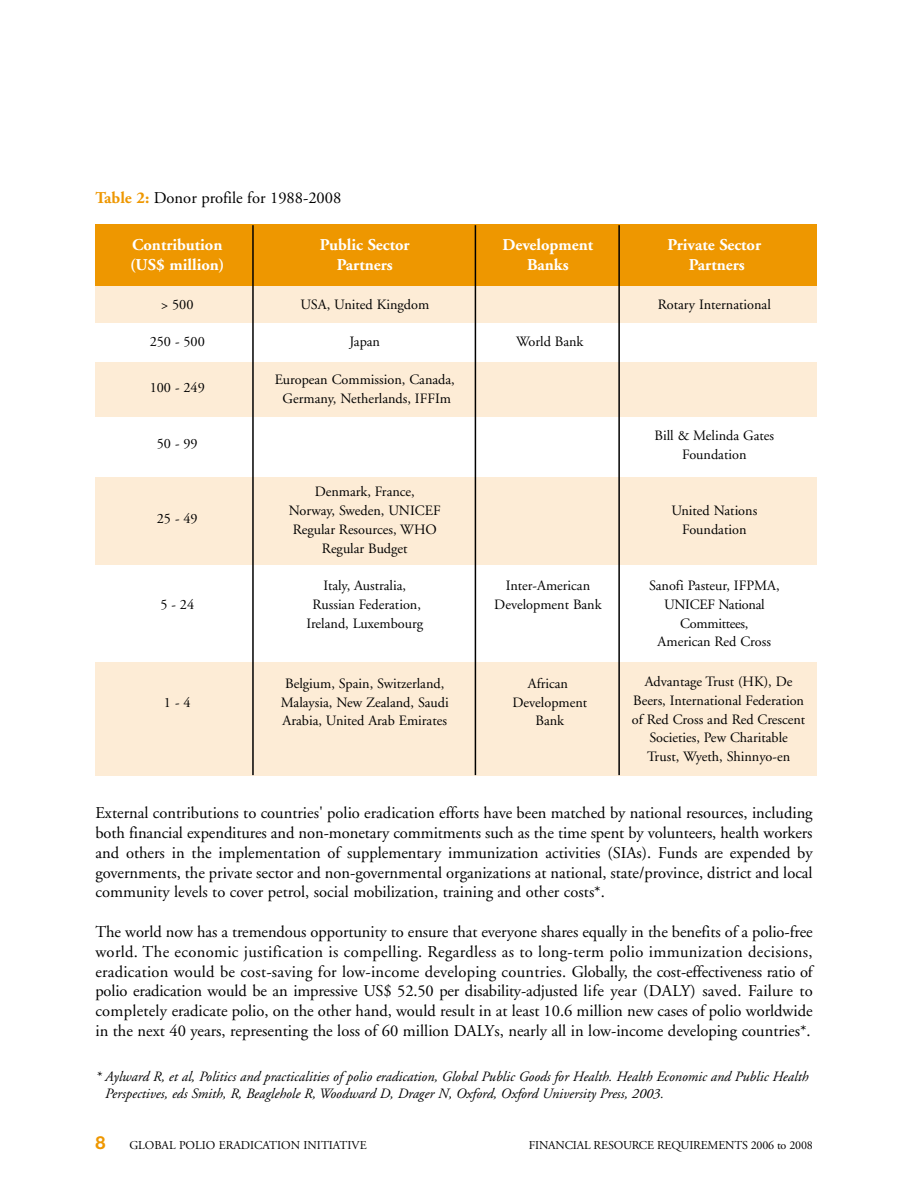
<style>
.page{position:relative;width:918px;height:1188px;background:#fff}
.page>*{position:absolute;margin:0;border:0;box-sizing:border-box;transform-origin:0 0}
.t1{font:700 18px "Helvetica Neue";color:#ee9700}
.t2{font:16.5px/19.8px "Adobe Garamond";color:#000;text-align:justify}
.t3{font:700 16.5px "Adobe Garamond";color:#fff}
.t4{font:14.25px/18.8px "Adobe Garamond";color:#000;text-align:center}
.t5{font:italic 14.25px/17.1px "Adobe Garamond";color:#000}
.t6{font:14.25px "Adobe Garamond";letter-spacing:-.02em;color:#000}
.t7{font:12px "Adobe Garamond";letter-spacing:-.015em;color:#000}
.s1{font-weight:700;color:#ee9700}
</style>
<div class="page">
<div style="left:95px;top:286px;width:721px;height:37px;background:#fdecd6"></div>
<div style="left:95px;top:225px;width:721px;height:61px;background:#ee9700"></div>
<div style="left:95px;top:362px;width:721px;height:54px;background:#fdecd6"></div>
<div style="left:95px;top:477px;width:721px;height:88px;background:#fdecd6"></div>
<div style="left:95px;top:663px;width:721px;height:113px;background:#fdecd6"></div>
<hr style="left:252px;top:225px;width:2px;height:550px;background:#000">
<hr style="left:475px;top:225px;width:1px;height:550px;background:#000">
<hr style="left:618px;top:225px;width:2px;height:550px;background:#000">
<p class="t2" style="left:95px;top:190px;width:247px"><span class="s1">Table 2:</span> Donor profile for 1988-2008</p>
<p class="t3" style="left:132px;top:239px;width:92px">Contribution</p>
<p class="t3" style="left:320px;top:239px;width:91px">Public Sector</p>
<p class="t3" style="left:503px;top:239px;width:92px">Development</p>
<p class="t3" style="left:667px;top:239px;width:95px">Private Sector</p>
<p class="t3" style="left:130px;top:258px;width:96px">(US$ million)</p>
<p class="t3" style="left:337px;top:258px;width:58px">Partners</p>
<p class="t3" style="left:527px;top:258px;width:43px">Banks</p>
<p class="t3" style="left:689px;top:258px;width:58px">Partners</p>
<p class="t4" style="left:161px;top:296px;width:34px">&gt; 500</p>
<p class="t4" style="left:300px;top:296px;width:130px">USA, United Kingdom</p>
<p class="t4" style="left:658px;top:296px;width:115px">Rotary International</p>
<p class="t4" style="left:150px;top:334px;width:57px">250 - 500</p>
<p class="t4" style="left:349px;top:334px;width:32px">Japan</p>
<p class="t4" style="left:516px;top:334px;width:69px">World Bank</p>
<p class="t4" style="left:150px;top:379px;width:57px">100 - 249</p>
<p class="t4" style="left:275px;top:371px;width:182px">European Commission, Canada,<br>Germany, Netherlands, IFFIm</p>
<p class="t4" style="left:157px;top:435px;width:42px">50 - 99</p>
<p class="t4" style="left:655px;top:427px;width:121px">Bill &amp; Melinda Gates<br>Foundation</p>
<p class="t4" style="left:315px;top:484px;width:102px">Denmark, France,</p>
<p class="t4" style="left:157px;top:510px;width:42px">25 - 49</p>
<p class="t4" style="left:289px;top:502px;width:154px">Norway, Sweden, UNICEF</p>
<p class="t4" style="left:671px;top:502px;width:87px">United Nations</p>
<p class="t4" style="left:293px;top:521px;width:146px">Regular Resources, WHO</p>
<p class="t4" style="left:682px;top:521px;width:66px">Foundation</p>
<p class="t4" style="left:322px;top:540px;width:87px">Regular Budget</p>
<p class="t4" style="left:324px;top:577px;width:84px">Italy, Australia,</p>
<p class="t4" style="left:506px;top:577px;width:86px">Inter-American</p>
<p class="t4" style="left:649px;top:577px;width:132px">Sanofi Pasteur, IFPMA,</p>
<p class="t4" style="left:160px;top:596px;width:35px">5 - 24</p>
<p class="t4" style="left:312px;top:596px;width:110px">Russian Federation,</p>
<p class="t4" style="left:494px;top:596px;width:109px">Development Bank</p>
<p class="t6" style="left:664px;top:598px;width:102px">UNICEF National</p>
<p class="t4" style="left:306px;top:615px;width:118px">Ireland, Luxembourg</p>
<p class="t4" style="left:658px;top:615px;width:115px">Committees,<br>American Red Cross</p>
<p class="t4" style="left:285px;top:675px;width:161px">Belgium, Spain, Switzerland,</p>
<p class="t4" style="left:528px;top:675px;width:42px">African</p>
<p class="t4" style="left:164px;top:694px;width:28px">1 - 4</p>
<p class="t4" style="left:281px;top:694px;width:170px">Malaysia, New Zealand, Saudi</p>
<p class="t4" style="left:513px;top:694px;width:76px">Development</p>
<p class="t4" style="left:283px;top:713px;width:166px">Arabia, United Arab Emirates</p>
<p class="t4" style="left:536px;top:713px;width:30px">Bank</p>
<p class="t4" style="left:632px;top:674px;width:175px">Advantage Trust (HK), De<br>Beers, International Federation of Red Cross and Red Crescent<br>Societies, Pew Charitable<br>Trust, Wyeth, Shinnyo-en</p>
<p class="t2" style="left:95px;top:805px;width:719px">External contributions to countries' polio eradication efforts have been matched by national resources, including both financial expenditures and non-monetary commitments such as the time spent by volunteers, health workers and others in the implementation of supplementary immunization activities (SIAs). Funds are expended by governments, the private sector and non-governmental organizations at national, state/province, district and local community levels to cover petrol, social mobilization, training and other costs*.</p>
<p class="t2" style="left:95px;top:923px;width:719px">The world now has a tremendous opportunity to ensure that everyone shares equally in the benefits of a polio-free world. The economic justification is compelling. Regardless as to long-term polio immunization decisions, eradication would be cost-saving for low-income developing countries. Globally, the cost-effectiveness ratio of polio eradication would be an impressive US$ 52.50 per disability-adjusted life year (DALY) saved. Failure to completely eradicate polio, on the other hand, would result in at least 10.6 million new cases of polio worldwide in the next 40 years, representing the loss of 60 million DALYs, nearly all in low-income developing countries*.</p>
<p class="t5" style="left:105px;top:1069px;width:705px;text-indent:-10px">* Aylward R, et al, Politics and practicalities of polio eradication, Global Public Goods for Health. Health Economic and Public Health<br>Perspectives, eds Smith, R, Beaglehole R, Woodward D, Drager N, Oxford, Oxford University Press, 2003.</p>
<p class="t1" style="left:95px;top:1136px;width:12px">8</p>
<p class="t7" style="left:129px;top:1140px;width:239px">GLOBAL POLIO ERADICATION INITIATIVE</p>
<p class="t7" style="left:529px;top:1140px;width:285px">FINANCIAL RESOURCE REQUIREMENTS 2006 to 2008</p>
</div>
